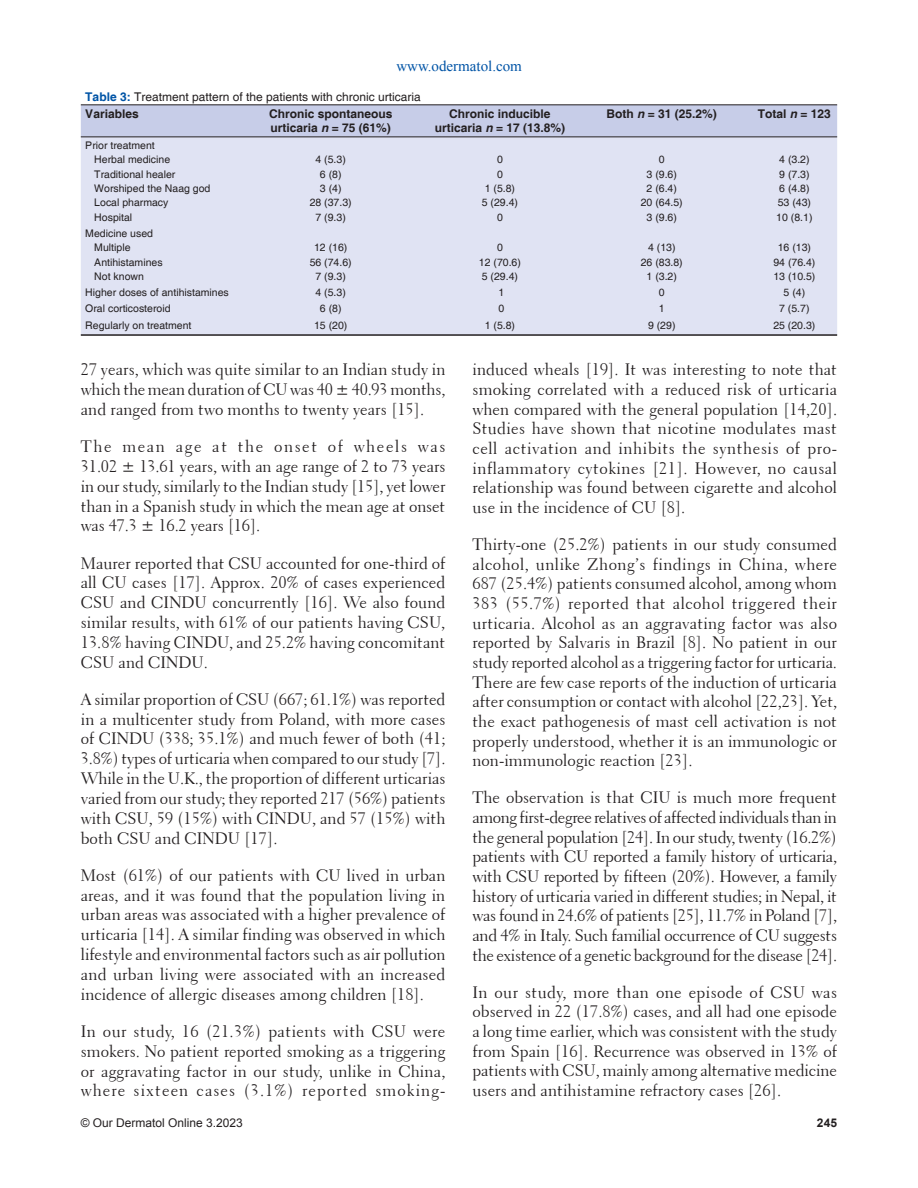
<style>
.page{position:relative;width:918px;height:1188px;background:#fff}
.page>*{position:absolute;margin:0;border:0;box-sizing:border-box;transform-origin:0 0}
.t1{font:16.5px/19.6px "Transitional 521 BT Roman A";color:#231f20;text-align:justify}
.t2{font:15px "Times New Roman";color:#0054a6}
.t3{font:700 12px/14.4px "Helvetica";color:#231f20}
.t4{font:12px/17.2px "Helvetica";color:#231f20}
.t5{font:12px "Arial";color:#231f20}
.t6{font:700 12px "Arial";color:#231f20}
.t7{font:10.5px/14.4px "Helvetica";color:#231f20;text-align:center}
.s1{font-weight:700;color:#0054a6}
.s2{font-weight:700}
.s3{font-style:italic}
</style>
<div class="page">
<div style="left:81px;top:105px;width:756px;height:31px;background:#c7cde8"></div>
<div style="left:81px;top:137px;width:756px;height:197px;background:#e0e3f3"></div>
<hr style="left:81px;top:334px;width:671px;height:2px;background:#231f20">
<hr style="left:752px;top:334px;width:85px;height:2px;background:#231f20">
<hr style="left:81px;top:136px;width:756px;height:1px;background:#231f20">
<hr style="left:81px;top:104px;width:671px;height:1px;background:#231f20">
<hr style="left:752px;top:104px;width:85px;height:1px;background:#231f20">
<p class="t2" style="left:396px;top:58px;width:127px">www.odermatol.com</p>
<p class="t4" style="left:85px;top:88px;width:337px"><span class="s1">Table 3:</span> Treatment pattern of the patients with chronic urticaria<br><span class="s2">Variables</span></p>
<p class="t3" style="left:269px;top:106px;width:125px">Chronic spontaneous urticaria <span class="s3">n</span> = 75 (61%)</p>
<p class="t3" style="left:435px;top:106px;width:132px;text-align:center">Chronic inducible urticaria <span class="s3">n</span> = 17 (13.8%)</p>
<p class="t3" style="left:607px;top:106px;width:112px">Both <span class="s3">n</span> = 31 (25.2%)</p>
<p class="t3" style="left:758px;top:106px;width:75px">Total <span class="s3">n</span> = 123</p>
<p class="t7" style="left:94px;top:138px;width:118px;text-align:left;text-indent:-9px">Prior treatment<br>Herbal medicine<br>Traditional healer<br>Worshiped the Naag god<br>Local pharmacy<br>Hospital</p>
<p class="t7" style="left:94px;top:226px;width:70px;text-align:left;text-indent:-9px">Medicine used<br>Multiple<br>Antihistamines<br>Not known</p>
<p class="t7" style="left:310px;top:152px;width:44px">4 (5.3)<br>6 (8)<br>3 (4)<br>28 (37.3)<br>7 (9.3)</p>
<p class="t7" style="left:482px;top:152px;width:38px">0<br>0<br>1 (5.8)<br>5 (29.4)<br>0</p>
<p class="t7" style="left:641px;top:152px;width:44px">0<br>3 (9.6)<br>2 (6.4)<br>20 (64.5)<br>3 (9.6)</p>
<p class="t7" style="left:776px;top:152px;width:38px;text-align:left">4 (3.2)<br>9 (7.3)<br>6 (4.8)<br>53 (43)<br>10 (8.1)</p>
<p class="t7" style="left:310px;top:240px;width:44px">12 (16)<br>56 (74.6)<br>7 (9.3)</p>
<p class="t7" style="left:479px;top:240px;width:44px">0<br>12 (70.6)<br>5 (29.4)</p>
<p class="t7" style="left:641px;top:240px;width:44px">4 (13)<br>26 (83.8)<br>1 (3.2)</p>
<p class="t7" style="left:773px;top:240px;width:44px">16 (13)<br>94 (76.4)<br>13 (10.5)</p>
<p class="t7" style="left:85px;top:285px;width:145px">Higher doses of antihistamines</p>
<p class="t7" style="left:316px;top:285px;width:32px">4 (5.3)</p>
<p class="t7" style="left:498px;top:285px;width:7px">1</p>
<p class="t7" style="left:659px;top:285px;width:7px">0</p>
<p class="t7" style="left:784px;top:285px;width:23px">5 (4)</p>
<p class="t7" style="left:85px;top:301px;width:87px">Oral corticosteroid</p>
<p class="t7" style="left:320px;top:301px;width:23px">6 (8)</p>
<p class="t7" style="left:498px;top:301px;width:7px">0</p>
<p class="t7" style="left:659px;top:301px;width:7px">1</p>
<p class="t7" style="left:779px;top:301px;width:32px">7 (5.7)</p>
<p class="t7" style="left:85px;top:318px;width:108px">Regularly on treatment</p>
<p class="t7" style="left:314px;top:318px;width:35px">15 (20)</p>
<p class="t7" style="left:485px;top:318px;width:32px">1 (5.8)</p>
<p class="t7" style="left:648px;top:318px;width:29px">9 (29)</p>
<p class="t7" style="left:773px;top:318px;width:44px">25 (20.3)</p>
<p class="t1" style="left:81px;top:360px;width:366px">27 years, which was quite similar to an Indian study in which the mean duration of CU was 40 ± 40.93 months, and ranged from two months to twenty years [15].</p>
<p class="t1" style="left:81px;top:437px;width:366px">The mean age at the onset of wheels was 31.02 ± 13.61 years, with an age range of 2 to 73 years in our study, similarly to the Indian study [15], yet lower than in a Spanish study in which the mean age at onset was 47.3 ± 16.2 years [16].</p>
<p class="t1" style="left:81px;top:553px;width:366px">Maurer reported that CSU accounted for one-third of all CU cases [17]. Approx. 20% of cases experienced CSU and CINDU concurrently [16]. We also found similar results, with 61% of our patients having CSU, 13.8% having CINDU, and 25.2% having concomitant CSU and CINDU.</p>
<p class="t1" style="left:81px;top:689px;width:366px">A similar proportion of CSU (667; 61.1%) was reported in a multicenter study from Poland, with more cases of CINDU (338; 35.1%) and much fewer of both (41; 3.8%) types of urticaria when compared to our study [7].<br>While in the U.K., the proportion of different urticarias varied from our study; they reported 217 (56%) patients with CSU, 59 (15%) with CINDU, and 57 (15%) with both CSU and CINDU [17].</p>
<p class="t1" style="left:81px;top:865px;width:366px">Most (61%) of our patients with CU lived in urban areas, and it was found that the population living in urban areas was associated with a higher prevalence of urticaria [14]. A similar finding was observed in which lifestyle and environmental factors such as air pollution and urban living were associated with an increased incidence of allergic diseases among children [18].</p>
<p class="t1" style="left:81px;top:1021px;width:366px">In our study, 16 (21.3%) patients with CSU were smokers. No patient reported smoking as a triggering or aggravating factor in our study, unlike in China, where sixteen cases (3.1%) reported smoking-</p>
<p class="t1" style="left:473px;top:360px;width:366px">induced wheals [19]. It was interesting to note that smoking correlated with a reduced risk of urticaria when compared with the general population [14,20].<br>Studies have shown that nicotine modulates mast cell activation and inhibits the synthesis of pro&shy;inflammatory cytokines [21]. However, no causal relationship was found between cigarette and alcohol use in the incidence of CU [8].</p>
<p class="t1" style="left:473px;top:535px;width:366px">Thirty-one (25.2%) patients in our study consumed alcohol, unlike Zhong’s findings in China, where 687 (25.4%) patients consumed alcohol, among whom 383 (55.7%) reported that alcohol triggered their urticaria. Alcohol as an aggravating factor was also reported by Salvaris in Brazil [8]. No patient in our study reported alcohol as a triggering factor for urticaria.<br>There are few case reports of the induction of urticaria after consumption or contact with alcohol [22,23]. Yet, the exact pathogenesis of mast cell activation is not properly understood, whether it is an immunologic or non-immunologic reaction [23].</p>
<p class="t1" style="left:473px;top:788px;width:366px">The observation is that CIU is much more frequent among first-degree relatives of affected individuals than in the general population [24]. In our study, twenty (16.2%) patients with CU reported a family history of urticaria, with CSU reported by fifteen (20%). However, a family history of urticaria varied in different studies; in Nepal, it was found in 24.6% of patients [25], 11.7% in Poland [7], and 4% in Italy. Such familial occurrence of CU suggests the existence of a genetic background for the disease [24].</p>
<p class="t1" style="left:473px;top:982px;width:366px">In our study, more than one episode of CSU was observed in 22 (17.8%) cases, and all had one episode a long time earlier, which was consistent with the study from Spain [16]. Recurrence was observed in 13% of patients with CSU, mainly among alternative medicine users and antihistamine refractory cases [26].</p>
<p class="t5" style="left:81px;top:1116px;width:164px">© Our Dermatol Online 3.2023</p>
<p class="t6" style="left:817px;top:1116px;width:22px">245</p>
</div>
